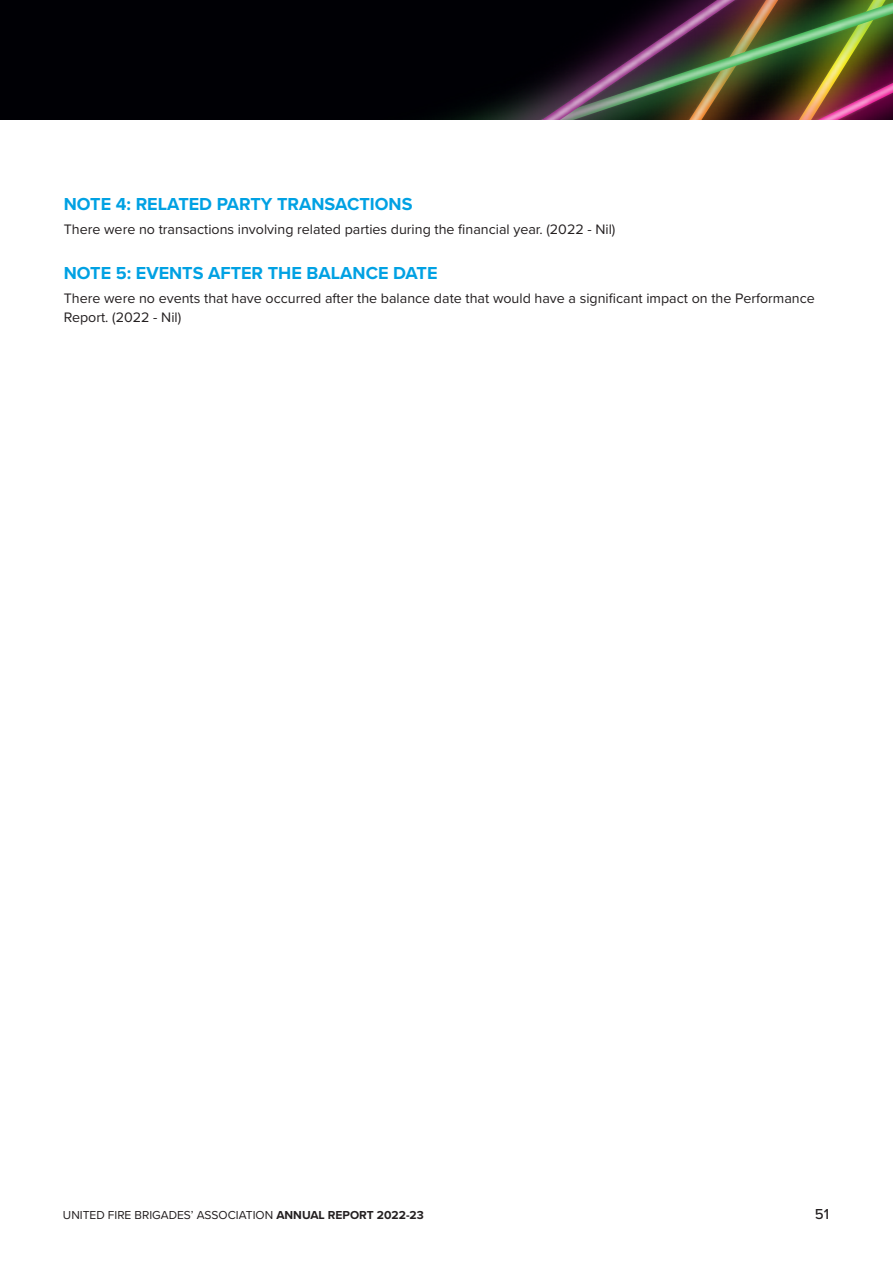
<style>
.page{position:relative;width:893px;height:1263px;background:#fff}
.page>*{position:absolute;margin:0;border:0;box-sizing:border-box;transform-origin:0 0}
.t1{font:700 18px "Proxima Nova";color:#00a1e3}
.t2{font:500 15px "Proxima Nova";color:#231f20}
.t3{font:14.25px/19.5px "Proxima Nova";color:#231f20}
.t4{font:12px "Proxima Nova";color:#231f20}
.s1{font-weight:700}
</style>
<div class="page">
<div style="left:0;top:0;width:196px;height:119px;background:#000005"></div>
<div style="left:199px;top:0;width:111px;height:119px;background:#000005"></div>
<img style="left:314px;top:0;width:579px;height:119px">
<p class="t1" style="left:64px;top:191px;width:350px">NOTE 4: RELATED PARTY TRANSACTIONS</p>
<p class="t3" style="left:64px;top:219px;width:553px">There were no transactions involving related parties during the financial year. (2022 - Nil)</p>
<p class="t1" style="left:64px;top:260px;width:375px">NOTE 5: EVENTS AFTER THE BALANCE DATE</p>
<p class="t3" style="left:64px;top:288px;width:753px">There were no events that have occurred after the balance date that would have a significant impact on the Performance<br>Report. (2022 - Nil)</p>
<p class="t4" style="left:63px;top:1206px;width:362px">UNITED FIRE BRIGADES’ ASSOCIATION <span class="s1">ANNUAL REPORT 2022-23</span></p>
<p class="t2" style="left:815px;top:1203px;width:16px">51</p>
</div>
